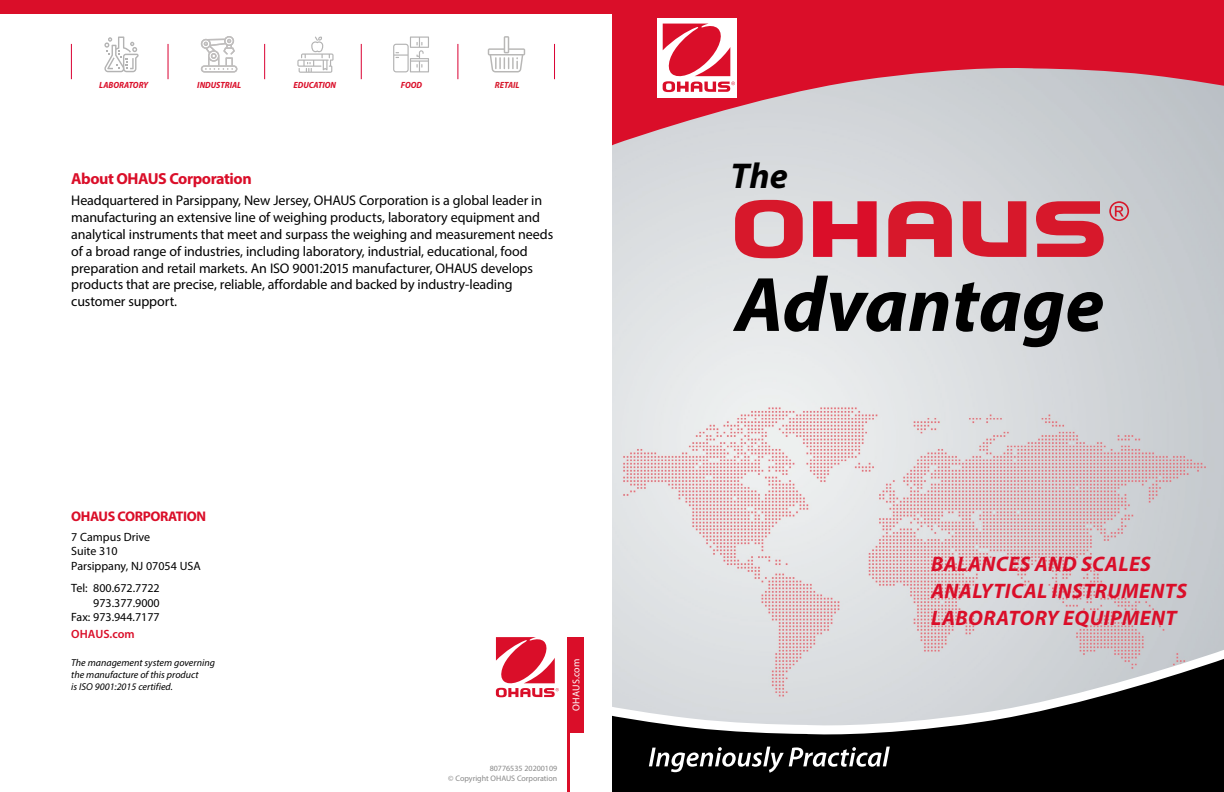
<style>
.page{position:relative;width:1224px;height:792px;background:#fff}
.page>*{position:absolute;margin:0;border:0;box-sizing:border-box;transform-origin:0 0}
.t1{font:italic 700 77.9px "Myriad Pro";color:#000}
.t2{font:italic 700 36px "Myriad Pro";color:#000}
.t3{font:italic 700 21px/27px "Myriad Pro";letter-spacing:.02em;color:#da0e29}
.t4{font:700 16px "Myriad Pro";letter-spacing:-.025em;color:#da0e29}
.t5{font:14px/16.8px "Myriad Pro";letter-spacing:-.01em;color:#000}
.t6{font:700 14px "Myriad Pro";letter-spacing:-.025em;color:#da0e29}
.t7{font:12px/14.4px "Myriad Pro";color:#000}
.t8{font:600 12px "Myriad Pro";color:#da0e29}
.t9{font:italic 10px/12px "Myriad Pro";color:#000}
.t10{font:10px "Myriad Pro";letter-spacing:.01em;color:#fff}
.t11{font:italic 700 semi-condensed 9px "Myriad Pro";color:#da0e29}
.t12{font:italic 700 semi-condensed 9px "Myriad Pro";color:#d7182b}
.t13{font:8px/9.6px "Myriad Pro";color:#878787;text-align:right}
</style>
<div class="page">
<div style="left:0;top:0;width:628px;height:14px;background:#da0e29"></div>
<div style="left:569px;top:637px;width:15px;height:96px;background:#da0e29"></div>
<hr style="left:567px;top:637px;width:3px;height:155px;background:#da0e29">
<svg style="left:496px;top:637px;width:63px;height:60px"></svg>
<svg style="left:488px;top:36px;width:37px;height:36px"></svg>
<svg style="left:297px;top:36px;width:37px;height:37px"></svg>
<svg style="left:393px;top:37px;width:36px;height:35px"></svg>
<svg style="left:104px;top:36px;width:35px;height:36px"></svg>
<svg style="left:201px;top:36px;width:36px;height:37px"></svg>
<hr style="left:168px;top:44px;width:1px;height:35px;background:#da0032">
<hr style="left:71px;top:44px;width:1px;height:35px;background:#da0032">
<hr style="left:264px;top:44px;width:1px;height:35px;background:#da0032">
<hr style="left:361px;top:44px;width:1px;height:35px;background:#da0032">
<hr style="left:458px;top:44px;width:1px;height:35px;background:#da0032">
<hr style="left:554px;top:44px;width:1px;height:35px;background:#da0032">
<img style="left:612px;top:147px;width:612px;height:495px">
<svg style="left:735px;top:200px;width:68px;height:58px;background:#d95e6b"></svg>
<svg style="left:963px;top:201px;width:63px;height:56px;background:#d55866"></svg>
<svg style="left:1036px;top:201px;width:93px;height:56px;background:#d16b77"></svg>
<svg style="left:813px;top:201px;width:64px;height:56px;background:#da4c5f"></svg>
<svg style="left:888px;top:201px;width:64px;height:56px;background:#d74e5d"></svg>
<svg style="left:612px;top:0;width:612px;height:147px;background:#d36172"></svg>
<div style="left:657px;top:18px;width:80px;height:79px;background:#fff"></div>
<svg style="left:663px;top:24px;width:72px;height:68px"></svg>
<svg style="left:612px;top:642px;width:612px;height:9px;background:#d5d3d6"></svg>
<svg style="left:612px;top:651px;width:612px;height:141px;background:#6b6c6e"></svg>
<svg style="left:649px;top:747px;width:241px;height:26px"></svg>
<p class="t11" style="left:99px;top:80px;width:50px">LABORATORY</p>
<p class="t11" style="left:197px;top:80px;width:45px">INDUSTRIAL</p>
<p class="t11" style="left:293px;top:80px;width:44px">EDUCATION</p>
<p class="t11" style="left:401px;top:80px;width:23px">FOOD</p>
<p class="t12" style="left:495px;top:80px;width:26px">RETAIL</p>
<p class="t4" style="left:71px;top:168px;width:182px">About OHAUS Corporation</p>
<p class="t5" style="left:71px;top:192px;width:483px">Headquartered in Parsippany, New Jersey, OHAUS Corporation is a global leader in manufacturing an extensive line of weighing products, laboratory equipment and analytical instruments that meet and surpass the weighing and measurement needs of a broad range of industries, including laboratory, industrial, educational, food preparation and retail markets. An ISO 9001:2015 manufacturer, OHAUS develops products that are precise, reliable, affordable and backed by industry-leading customer support.</p>
<p class="t6" style="left:71px;top:507px;width:136px">OHAUS CORPORATION</p>
<p class="t7" style="left:71px;top:529px;width:131px">7 Campus Drive<br>Suite 310<br>Parsippany, NJ 07054 USA</p>
<p class="t7" style="left:71px;top:581px;width:90px;text-align:right">Tel: 800.672.7722<br>973.377.9000<br>Fax: 973.944.7177</p>
<p class="t8" style="left:71px;top:627px;width:65px">OHAUS.com</p>
<p class="t9" style="left:71px;top:656px;width:145px">The management system governing the manufacture of this product<br>is ISO 9001:2015 certified.</p>
<p class="t10" style="left:570px;top:711px;width:53px;rotate:-90deg">OHAUS.com</p>
<p class="t13" style="left:448px;top:764px;width:111px">80776535 20200109<br>© Copyright OHAUS Corporation</p>
<h2 class="t2" style="left:730px;top:152px;width:59px">The</h2>
<h1 class="t1" style="left:735px;top:254px;width:371px">Advantage</h1>
<h3 class="t3" style="left:931px;top:550px;width:258px">BALANCES AND SCALES<br>ANALYTICAL INSTRUMENTS<br>LABORATORY EQUIPMENT</h3>
</div>
